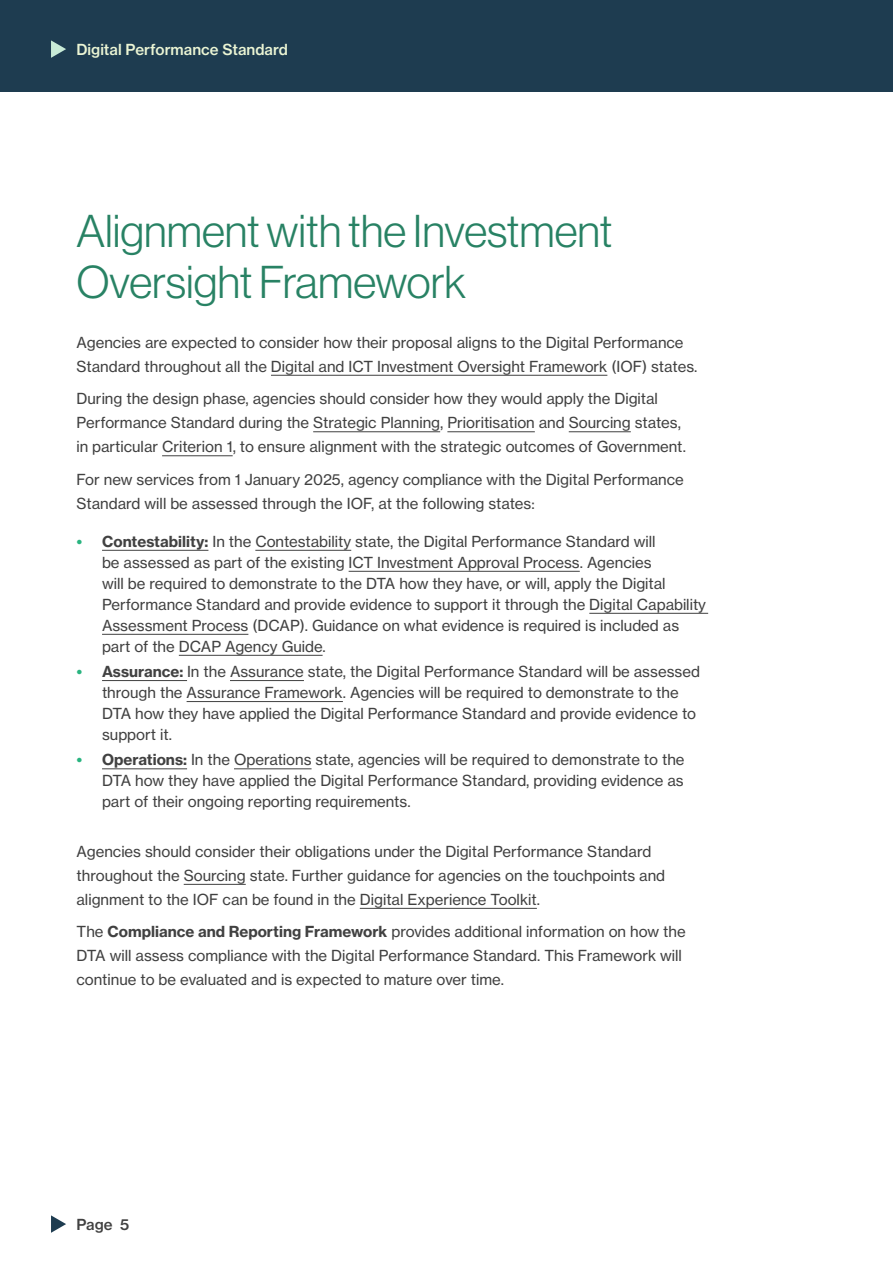
<style>
.page{position:relative;width:893px;height:1263px;background:#fff}
.page>*{position:absolute;margin:0;border:0;box-sizing:border-box;transform-origin:0 0}
.Heading_1{font:45px/51px "N Haas Grotesk DS Pro 45 Lt";color:#288264}
.t1{font:15px/21px "N Haas Grotesk TX Pro 55 Rg";color:#414141}
.t2{font:15px "N Haas Grotesk TX Pro 65 Md";color:#ebf5d4}
.t3{font:15px "N Haas Grotesk TX Pro 65 Md";color:#414141}
.s1{font-family:"N Haas Grotesk TX Pro 75 Bd";color:#29b480}
.s2{font-family:"N Haas Grotesk TX Pro 75 Bd"}
</style>
<div class="page">
<div style="left:0;top:0;width:893px;height:91px;background:#1e3c50"></div>
<hr style="left:271px;top:375px;width:336px;height:1px;background:#414141">
<hr style="left:313px;top:431px;width:127px;height:1px;background:#414141">
<hr style="left:447px;top:431px;width:88px;height:1px;background:#414141">
<hr style="left:569px;top:431px;width:62px;height:1px;background:#414141">
<hr style="left:162px;top:455px;width:71px;height:1px;background:#414141">
<hr style="left:102px;top:550px;width:106px;height:1px;background:#414141">
<hr style="left:255px;top:550px;width:96px;height:1px;background:#414141">
<hr style="left:349px;top:571px;width:231px;height:1px;background:#414141">
<hr style="left:589px;top:613px;width:119px;height:1px;background:#414141">
<hr style="left:102px;top:634px;width:146px;height:1px;background:#414141">
<hr style="left:179px;top:655px;width:144px;height:1px;background:#414141">
<hr style="left:102px;top:680px;width:85px;height:1px;background:#414141">
<hr style="left:230px;top:680px;width:74px;height:1px;background:#414141">
<hr style="left:187px;top:701px;width:156px;height:1px;background:#414141">
<hr style="left:102px;top:768px;width:85px;height:1px;background:#414141">
<hr style="left:234px;top:768px;width:78px;height:1px;background:#414141">
<hr style="left:184px;top:884px;width:62px;height:1px;background:#414141">
<hr style="left:360px;top:908px;width:177px;height:1px;background:#414141">
<svg style="left:51px;top:40px;width:15px;height:18px"></svg>
<svg style="left:51px;top:1215px;width:15px;height:18px"></svg>
<p class="t2" style="left:77px;top:40px;width:213px">Digital Performance Standard</p>
<h1 class="Heading_1" style="left:77px;top:206px;width:537px">Alignment with the Investment<br>Oversight Framework</h1>
<p class="t1" style="left:77px;top:330px;width:622px;line-height:24px">Agencies are expected to consider how their proposal aligns to the Digital Performance<br>Standard throughout all the Digital and ICT Investment Oversight Framework (IOF) states.</p>
<p class="t1" style="left:77px;top:387px;width:611px;line-height:24px">During the design phase, agencies should consider how they would apply the Digital<br>Performance Standard during the Strategic Planning, Prioritisation and Sourcing states, in particular Criterion 1, to ensure alignment with the strategic outcomes of Government.</p>
<p class="t1" style="left:77px;top:467px;width:609px;line-height:24px">For new services from 1 January 2025, agency compliance with the Digital Performance<br>Standard will be assessed through the IOF, at the following states:</p>
<p class="t1" style="left:102px;top:531px;width:605px;text-indent:-26px"><span class="s1">•</span> <span class="s2">Contestability:</span> In the Contestability state, the Digital Performance Standard will<br>be assessed as part of the existing ICT Investment Approval Process. Agencies<br>will be required to demonstrate to the DTA how they have, or will, apply the Digital Performance Standard and provide evidence to support it through the Digital Capability Assessment Process (DCAP). Guidance on what evidence is required is included as part of the DCAP Agency Guide.</p>
<p class="t1" style="left:102px;top:661px;width:600px;text-indent:-26px"><span class="s1">•</span> <span class="s2">Assurance:</span> In the Assurance state, the Digital Performance Standard will be assessed through the Assurance Framework. Agencies will be required to demonstrate to the DTA how they have applied the Digital Performance Standard and provide evidence to support it.</p>
<p class="t1" style="left:102px;top:749px;width:584px;text-align:justify;text-indent:-26px"><span class="s1">•</span> <span class="s2">Operations:</span> In the Operations state, agencies will be required to demonstrate to the DTA how they have applied the Digital Performance Standard, providing evidence as part of their ongoing reporting requirements.</p>
<p class="t1" style="left:77px;top:839px;width:590px;line-height:24px">Agencies should consider their obligations under the Digital Performance Standard throughout the Sourcing state. Further guidance for agencies on the touchpoints and alignment to the IOF can be found in the Digital Experience Toolkit.</p>
<p class="t1" style="left:77px;top:920px;width:611px;line-height:24px">The <span class="s2">Compliance and Reporting Framework</span> provides additional information on how the<br>DTA will assess compliance with the Digital Performance Standard. This Framework will continue to be evaluated and is expected to mature over time.</p>
<p class="t3" style="left:77px;top:1215px;width:54px">Page 5</p>
</div>
